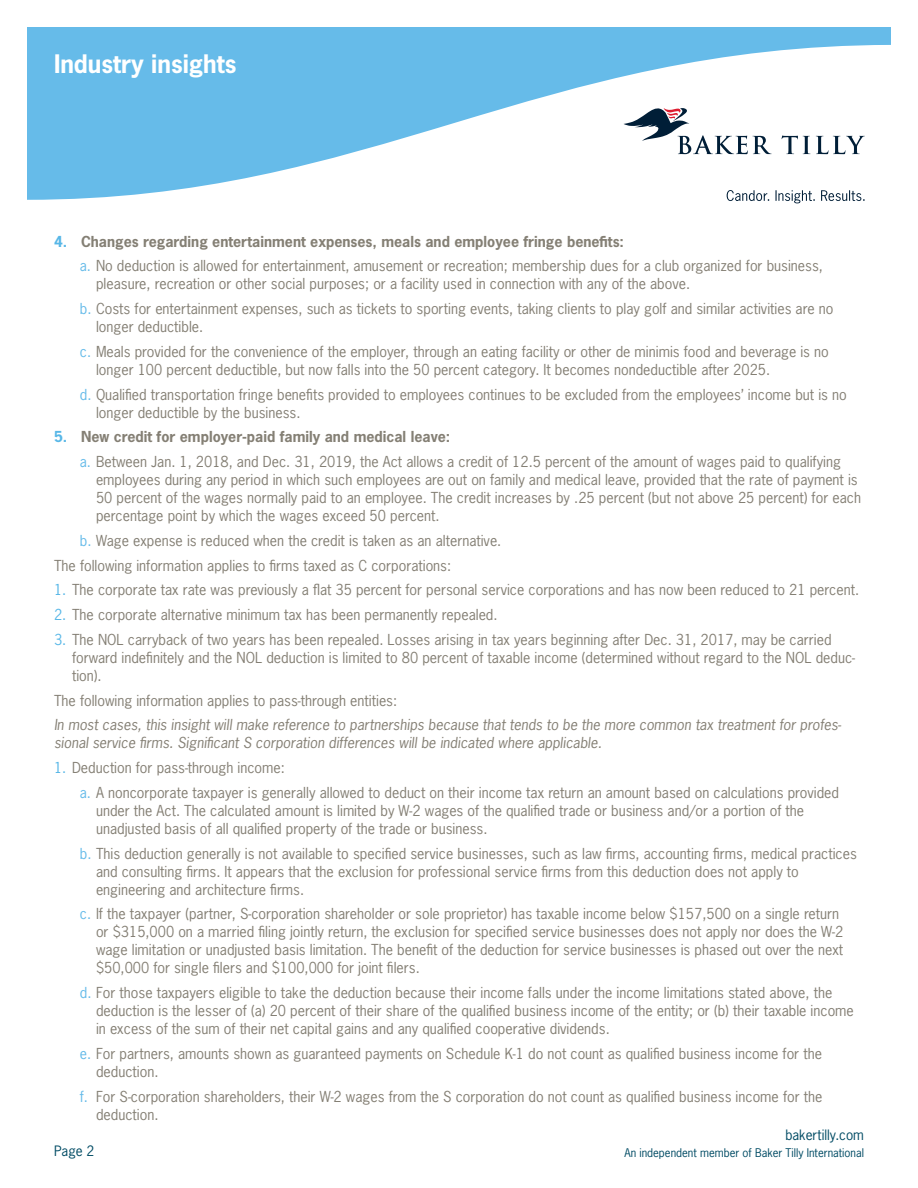
<style>
.page{position:relative;width:918px;height:1188px;background:#fff}
.page>*{position:absolute;margin:0;border:0;box-sizing:border-box;transform-origin:0 0}
.t1{font:700 24px "News Gothic Std";color:#fff}
.t2{font:14.25px/18px "News Gothic Std";color:#847f74}
.t3{font:italic 14.25px/18px "News Gothic Std";color:#847f74}
.t4{font:13.5px "News Gothic Std";color:#004b64}
.t5{font:11.25px "News Gothic Std";color:#004b64}
.s1{font-weight:700;color:#58b7e7}
.s2{font-weight:700}
.s3{color:#66bbe9}
.s4{color:#58b7e7}
</style>
<div class="page">
<svg style="left:27px;top:27px;width:864px;height:173px;fill:#66bbe9"></svg>
<svg style="left:624px;top:108px;width:148px;height:46px"></svg>
<svg style="left:782px;top:136px;width:28px;height:18px"></svg>
<svg style="left:816px;top:136px;width:49px;height:18px"></svg>
<svg style="left:727px;top:190px;width:42px;height:11px"></svg>
<svg style="left:775px;top:190px;width:40px;height:13px"></svg>
<svg style="left:821px;top:190px;width:44px;height:11px"></svg>
<h1 class="t1" style="left:54px;top:48px;width:184px">Industry insights</h1>
<p class="t2" style="left:80px;top:229px;width:745px;line-height:24.8px;text-indent:-26px"><span class="s1">4.</span> <span class="s2">Changes regarding entertainment expenses, meals and employee fringe benefits:<br></span><span class="s3">a.</span> No deduction is allowed for entertainment, amusement or recreation; membership dues for a club organized for business,</p>
<p class="t2" style="left:80px;top:271px;width:755px;line-height:24.8px;text-indent:16px">pleasure, recreation or other social purposes; or a facility used in connection with any of the above.<br><span class="s3">b.</span> Costs for entertainment expenses, such as tickets to sporting events, taking clients to play golf and similar activities are no</p>
<p class="t2" style="left:80px;top:314px;width:751px;line-height:24.8px;text-indent:16px">longer deductible.<br><span class="s3">c.</span> Meals provided for the convenience of the employer, through an eating facility or other de minimis food and beverage is no</p>
<p class="t2" style="left:80px;top:357px;width:768px;line-height:24.8px;text-indent:16px">longer 100 percent deductible, but now falls into the 50 percent category. It becomes nondeductible after 2025.<br><span class="s3">d.</span> Qualified transportation fringe benefits provided to employees continues to be excluded from the employees’ income but is no</p>
<p class="t2" style="left:96px;top:403px;width:206px">longer deductible by the business.</p>
<p class="t2" style="left:80px;top:424px;width:763px;line-height:24.8px;text-indent:-26px"><span class="s1">5.</span> <span class="s2">New credit for employer-paid family and medical leave:<br></span><span class="s3">a.</span> Between Jan. 1, 2018, and Dec. 31, 2019, the Act allows a credit of 12.5 percent of the amount of wages paid to qualifying</p>
<p class="t2" style="left:96px;top:471px;width:767px">employees during any period in which such employees are out on family and medical leave, provided that the rate of payment is<br>50 percent of the wages normally paid to an employee. The credit increases by .25 percent (but not above 25 percent) for each percentage point by which the wages exceed 50 percent.</p>
<p class="t2" style="left:54px;top:528px;width:449px;line-height:24.8px;text-indent:26px"><span class="s3">b.</span> Wage expense is reduced when the credit is taken as an alternative.<br>The following information applies to firms taxed as C corporations:</p>
<p class="t2" style="left:54px;top:581px;width:807px"><span class="s4">1.</span> The corporate tax rate was previously a flat 35 percent for personal service corporations and has now been reduced to 21 percent.</p>
<p class="t2" style="left:54px;top:606px;width:445px"><span class="s4">2.</span> The corporate alternative minimum tax has been permanently repealed.</p>
<p class="t2" style="left:72px;top:630px;width:785px;text-indent:-18px"><span class="s4">3.</span> The NOL carryback of two years has been repealed. Losses arising in tax years beginning after Dec. 31, 2017, may be carried forward indefinitely and the NOL deduction is limited to 80 percent of taxable income (determined without regard to the NOL deduc&shy;tion).</p>
<p class="t2" style="left:54px;top:691px;width:345px">The following information applies to pass-through entities:</p>
<p class="t3" style="left:54px;top:716px;width:789px">In most cases, this insight will make reference to partnerships because that tends to be the more common tax treatment for profes&shy;sional service firms. Significant S corporation differences will be indicated where applicable.</p>
<p class="t2" style="left:80px;top:755px;width:761px;line-height:24.8px;text-indent:-26px"><span class="s4">1.</span> Deduction for pass-through income:<br><span class="s3">a.</span> A noncorporate taxpayer is generally allowed to deduct on their income tax return an amount based on calculations provided</p>
<p class="t2" style="left:96px;top:801px;width:710px">under the Act. The calculated amount is limited by W-2 wages of the qualified trade or business and/or a portion of the unadjusted basis of all qualified property of the trade or business.</p>
<p class="t2" style="left:96px;top:844px;width:762px;text-indent:-16px"><span class="s3">b.</span> This deduction generally is not available to specified service businesses, such as law firms, accounting firms, medical practices and consulting firms. It appears that the exclusion for professional service firms from this deduction does not apply to engineering and architecture firms.</p>
<p class="t2" style="left:96px;top:905px;width:749px;text-indent:-16px"><span class="s3">c.</span> If the taxpayer (partner, S-corporation shareholder or sole proprietor) has taxable income below $157,500 on a single return or $315,000 on a married filing jointly return, the exclusion for specified service businesses does not apply nor does the W-2 wage limitation or unadjusted basis limitation. The benefit of the deduction for service businesses is phased out over the next $50,000 for single filers and $100,000 for joint filers.</p>
<p class="t2" style="left:96px;top:984px;width:759px;text-indent:-16px"><span class="s3">d.</span> For those taxpayers eligible to take the deduction because their income falls under the income limitations stated above, the deduction is the lesser of (a) 20 percent of their share of the qualified business income of the entity; or (b) their taxable income in excess of the sum of their net capital gains and any qualified cooperative dividends.</p>
<p class="t2" style="left:96px;top:1044px;width:727px;text-indent:-16px"><span class="s3">e.</span> For partners, amounts shown as guaranteed payments on Schedule K-1 do not count as qualified business income for the deduction.</p>
<p class="t2" style="left:96px;top:1087px;width:728px;text-indent:-16px"><span class="s3">f.</span> For S-corporation shareholders, their W-2 wages from the S corporation do not count as qualified business income for the deduction.</p>
<p class="t4" style="left:785px;top:1126px;width:80px">bakertilly.com</p>
<p class="t4" style="left:54px;top:1143px;width:42px">Page 2</p>
<p class="t5" style="left:624px;top:1145px;width:241px">An independent member of Baker Tilly International</p>
</div>
